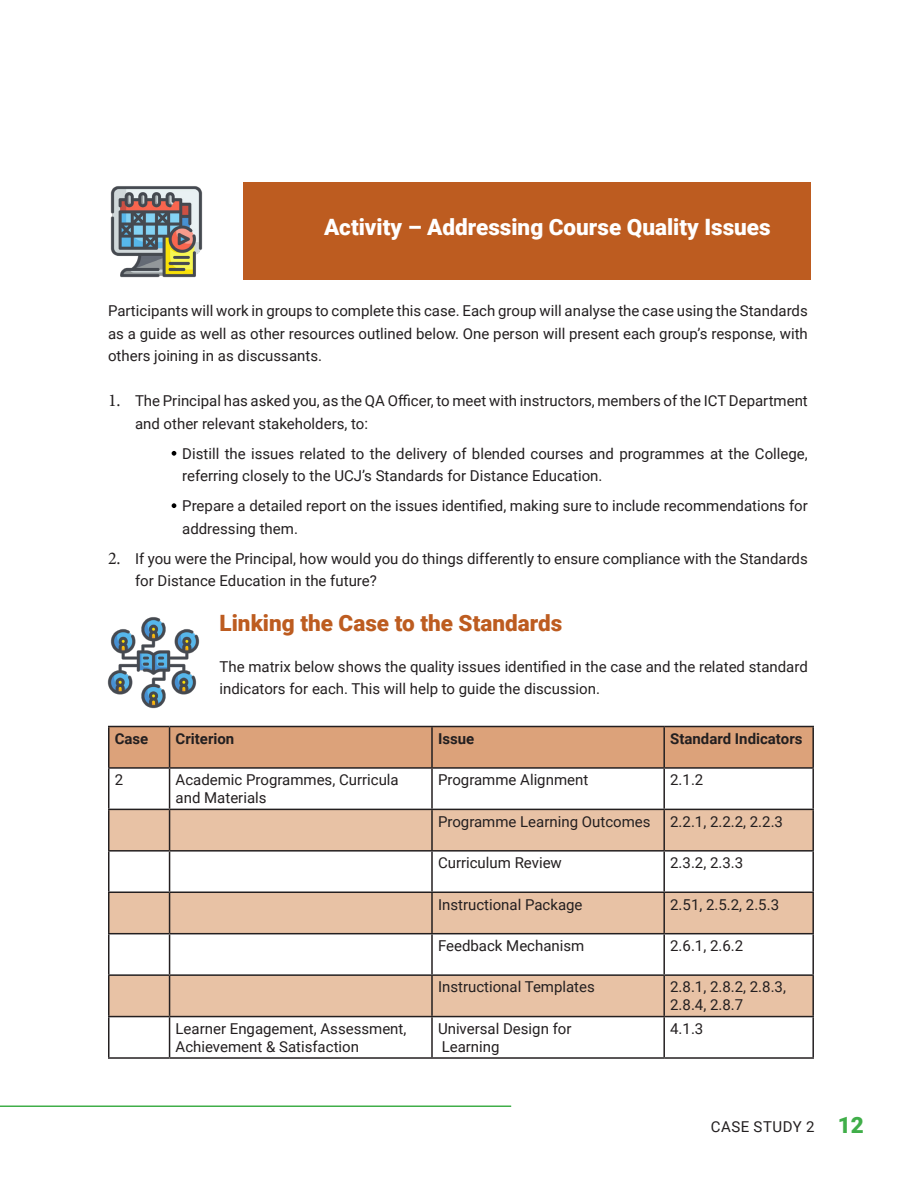
<style>
.page{position:relative;width:918px;height:1188px;background:#fff}
.page>*{position:absolute;margin:0;border:0;box-sizing:border-box;transform-origin:0 0}
.t1{font:900 22.5px "Roboto";color:#fff}
.t2{font:900 22.5px "Roboto";color:#bd5c20}
.t3{font:900 22.5px "Roboto";color:#40ae49}
.t4{font:15px/22.5px "Roboto";color:#231f20}
.t5{font:700 15px "Roboto";color:#231f20}
.t6{font:15px "Roboto";letter-spacing:.035em;color:#231f20}
.s1{font-family:"Minion Pro";font-size:18px}
</style>
<div class="page">
<hr style="left:0;top:1106px;width:511px;height:1px;background:#40ae49">
<div style="left:243px;top:182px;width:567px;height:98px;background:#bd5c20"></div>
<img style="left:110px;top:186px;width:93px;height:92px">
<div style="left:110px;top:727px;width:702px;height:40px;background:#dca27a"></div>
<div style="left:110px;top:810px;width:702px;height:40px;background:#e8c2a5"></div>
<svg style="left:110px;top:893px;width:702px;height:123px;fill:#e8c2a5"></svg>
<hr style="left:108px;top:726px;width:62px;height:1px;background:#231f20">
<hr style="left:108px;top:727px;width:2px;height:40px;background:#231f20">
<hr style="left:170px;top:726px;width:262px;height:1px;background:#231f20">
<hr style="left:169px;top:727px;width:1px;height:40px;background:#231f20">
<hr style="left:432px;top:726px;width:232px;height:1px;background:#231f20">
<hr style="left:431px;top:727px;width:2px;height:40px;background:#231f20">
<hr style="left:664px;top:726px;width:150px;height:1px;background:#231f20">
<hr style="left:663px;top:727px;width:2px;height:40px;background:#231f20">
<hr style="left:812px;top:727px;width:2px;height:40px;background:#231f20">
<hr style="left:108px;top:767px;width:62px;height:2px;background:#231f20">
<hr style="left:108px;top:769px;width:2px;height:40px;background:#231f20">
<hr style="left:170px;top:767px;width:262px;height:2px;background:#231f20">
<hr style="left:169px;top:769px;width:1px;height:40px;background:#231f20">
<hr style="left:432px;top:767px;width:232px;height:2px;background:#231f20">
<hr style="left:431px;top:769px;width:2px;height:40px;background:#231f20">
<hr style="left:664px;top:767px;width:150px;height:2px;background:#231f20">
<hr style="left:663px;top:769px;width:2px;height:40px;background:#231f20">
<hr style="left:812px;top:769px;width:2px;height:40px;background:#231f20">
<hr style="left:108px;top:809px;width:62px;height:1px;background:#231f20">
<hr style="left:108px;top:810px;width:2px;height:40px;background:#231f20">
<hr style="left:170px;top:809px;width:262px;height:1px;background:#231f20">
<hr style="left:169px;top:810px;width:1px;height:40px;background:#231f20">
<hr style="left:432px;top:809px;width:232px;height:1px;background:#231f20">
<hr style="left:431px;top:810px;width:2px;height:40px;background:#231f20">
<hr style="left:664px;top:809px;width:150px;height:1px;background:#231f20">
<hr style="left:663px;top:810px;width:2px;height:40px;background:#231f20">
<hr style="left:812px;top:810px;width:2px;height:40px;background:#231f20">
<hr style="left:108px;top:850px;width:62px;height:2px;background:#231f20">
<hr style="left:108px;top:852px;width:2px;height:40px;background:#231f20">
<hr style="left:170px;top:850px;width:262px;height:2px;background:#231f20">
<hr style="left:169px;top:852px;width:1px;height:40px;background:#231f20">
<hr style="left:432px;top:850px;width:232px;height:2px;background:#231f20">
<hr style="left:431px;top:852px;width:2px;height:40px;background:#231f20">
<hr style="left:664px;top:850px;width:150px;height:2px;background:#231f20">
<hr style="left:663px;top:852px;width:2px;height:40px;background:#231f20">
<hr style="left:812px;top:852px;width:2px;height:40px;background:#231f20">
<hr style="left:108px;top:892px;width:62px;height:1px;background:#231f20">
<hr style="left:108px;top:893px;width:2px;height:40px;background:#231f20">
<hr style="left:170px;top:892px;width:262px;height:1px;background:#231f20">
<hr style="left:169px;top:893px;width:1px;height:40px;background:#231f20">
<hr style="left:432px;top:892px;width:232px;height:1px;background:#231f20">
<hr style="left:431px;top:893px;width:2px;height:40px;background:#231f20">
<hr style="left:664px;top:892px;width:150px;height:1px;background:#231f20">
<hr style="left:663px;top:893px;width:2px;height:40px;background:#231f20">
<hr style="left:812px;top:893px;width:2px;height:40px;background:#231f20">
<hr style="left:108px;top:933px;width:62px;height:1px;background:#231f20">
<hr style="left:108px;top:934px;width:2px;height:40px;background:#231f20">
<hr style="left:170px;top:933px;width:262px;height:1px;background:#231f20">
<hr style="left:169px;top:934px;width:1px;height:40px;background:#231f20">
<hr style="left:432px;top:933px;width:232px;height:1px;background:#231f20">
<hr style="left:431px;top:934px;width:2px;height:40px;background:#231f20">
<hr style="left:664px;top:933px;width:150px;height:1px;background:#231f20">
<hr style="left:663px;top:934px;width:2px;height:40px;background:#231f20">
<hr style="left:812px;top:934px;width:2px;height:40px;background:#231f20">
<hr style="left:108px;top:974px;width:62px;height:2px;background:#231f20">
<hr style="left:108px;top:976px;width:2px;height:40px;background:#231f20">
<hr style="left:170px;top:974px;width:262px;height:2px;background:#231f20">
<hr style="left:169px;top:976px;width:1px;height:40px;background:#231f20">
<hr style="left:432px;top:974px;width:232px;height:2px;background:#231f20">
<hr style="left:431px;top:976px;width:2px;height:40px;background:#231f20">
<hr style="left:664px;top:974px;width:150px;height:2px;background:#231f20">
<hr style="left:663px;top:976px;width:2px;height:40px;background:#231f20">
<hr style="left:812px;top:976px;width:2px;height:40px;background:#231f20">
<hr style="left:108px;top:1016px;width:62px;height:1px;background:#231f20">
<hr style="left:108px;top:1017px;width:2px;height:40px;background:#231f20">
<hr style="left:170px;top:1016px;width:262px;height:1px;background:#231f20">
<hr style="left:169px;top:1017px;width:1px;height:40px;background:#231f20">
<hr style="left:432px;top:1016px;width:232px;height:1px;background:#231f20">
<hr style="left:431px;top:1017px;width:2px;height:40px;background:#231f20">
<hr style="left:664px;top:1016px;width:150px;height:1px;background:#231f20">
<hr style="left:663px;top:1017px;width:2px;height:40px;background:#231f20">
<hr style="left:812px;top:1017px;width:2px;height:40px;background:#231f20">
<hr style="left:108px;top:1057px;width:62px;height:2px;background:#231f20">
<hr style="left:170px;top:1057px;width:262px;height:2px;background:#231f20">
<hr style="left:432px;top:1057px;width:232px;height:2px;background:#231f20">
<hr style="left:664px;top:1057px;width:150px;height:2px;background:#231f20">
<img style="left:107px;top:617px;width:93px;height:92px">
<svg style="left:172px;top:451px;width:4px;height:5px"></svg>
<svg style="left:172px;top:503px;width:4px;height:5px"></svg>
<p class="t1" style="left:324px;top:212px;width:448px">Activity – Addressing Course Quality Issues</p>
<p class="t4" style="left:108px;top:299px;width:701px;text-align:justify">Participants will work in groups to complete this case. Each group will analyse the case using the Standards as a guide as well as other resources outlined below. One person will present each group’s response, with others joining in as discussants.</p>
<p class="t4" style="left:135px;top:389px;width:674px;text-indent:-27px"><span class="s1">1.</span> The Principal has asked you, as the QA Officer, to meet with instructors, members of the ICT Department and other relevant stakeholders, to:</p>
<p class="t4" style="left:182px;top:442px;width:627px">Distill the issues related to the delivery of blended courses and programmes at the College, referring closely to the UCJ’s Standards for Distance Education.</p>
<p class="t4" style="left:182px;top:494px;width:627px">Prepare a detailed report on the issues identified, making sure to include recommendations for addressing them.</p>
<p class="t4" style="left:135px;top:547px;width:674px;text-indent:-27px"><span class="s1">2.</span> If you were the Principal, how would you do things differently to ensure compliance with the Standards for Distance Education in the future?</p>
<p class="t2" style="left:220px;top:608px;width:344px">Linking the Case to the Standards</p>
<p class="t4" style="left:220px;top:655px;width:590px">The matrix below shows the quality issues identified in the case and the related standard indicators for each. This will help to guide the discussion.</p>
<p class="t5" style="left:115px;top:728px;width:35px">Case</p>
<p class="t5" style="left:176px;top:728px;width:60px">Criterion</p>
<p class="t5" style="left:438px;top:728px;width:38px">Issue</p>
<p class="t5" style="left:670px;top:728px;width:134px">Standard Indicators</p>
<p class="t4" style="left:115px;top:768px;width:10px">2</p>
<p class="t4" style="left:176px;top:770px;width:225px;line-height:18px">Academic Programmes, Curricula and Materials</p>
<p class="t4" style="left:438px;top:768px;width:152px">Programme Alignment</p>
<p class="t4" style="left:670px;top:768px;width:35px">2.1.2</p>
<p class="t4" style="left:438px;top:809px;width:214px">Programme Learning Outcomes</p>
<p class="t4" style="left:670px;top:809px;width:114px">2.2.1, 2.2.2, 2.2.3</p>
<p class="t4" style="left:438px;top:851px;width:125px">Curriculum Review</p>
<p class="t4" style="left:670px;top:851px;width:75px">2.3.2, 2.3.3</p>
<p class="t4" style="left:438px;top:892px;width:146px">Instructional Package</p>
<p class="t4" style="left:670px;top:892px;width:110px">2.51, 2.5.2, 2.5.3</p>
<p class="t4" style="left:438px;top:934px;width:148px">Feedback Mechanism</p>
<p class="t4" style="left:670px;top:934px;width:75px">2.6.1, 2.6.2</p>
<p class="t4" style="left:438px;top:975px;width:158px">Instructional Templates</p>
<p class="t4" style="left:670px;top:977px;width:117px;line-height:18px">2.8.1, 2.8.2, 2.8.3,<br>2.8.4, 2.8.7</p>
<p class="t4" style="left:176px;top:1019px;width:232px;line-height:18px">Learner Engagement, Assessment,<br>Achievement &amp; Satisfaction</p>
<p class="t4" style="left:438px;top:1017px;width:135px">Universal Design for</p>
<p class="t4" style="left:670px;top:1017px;width:35px">4.1.3</p>
<p class="t4" style="left:442px;top:1035px;width:59px">Learning</p>
<p class="t6" style="left:711px;top:1116px;width:105px">CASE STUDY 2</p>
<p class="t3" style="left:838px;top:1110px;width:28px">12</p>
</div>
